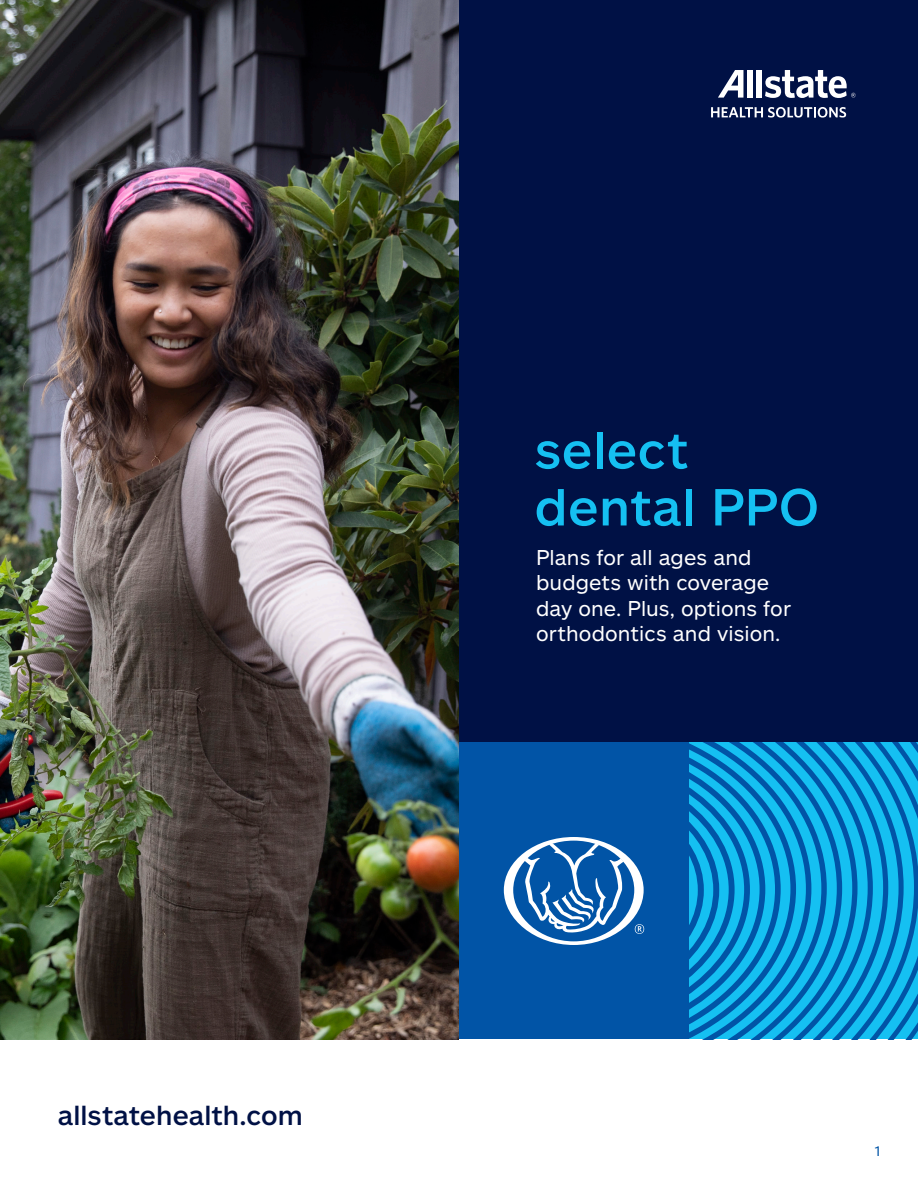
<style>
.page{position:relative;width:918px;height:1188px;background:#fff}
.page>*{position:absolute;margin:0;border:0;box-sizing:border-box;transform-origin:0 0}
.t1{font:500 51px/57px "Allstate Sans";letter-spacing:.015em;color:#15c0f2}
.t2{font:500 27px "Allstate Sans";letter-spacing:.005em;color:#001145}
.t3{font:21px/25.2px "Allstate Sans";letter-spacing:.005em;color:#fff}
.t4{font:13.5px "Allstate Sans";color:#0154a6}
</style>
<div class="page">
<img style="left:0;top:0;width:459px;height:1040px">
<div style="left:459px;top:0;width:459px;height:742px;background:#001145"></div>
<div style="left:459px;top:742px;width:230px;height:298px;background:#0154a6"></div>
<svg style="left:711px;top:70px;width:145px;height:48px"></svg>
<svg style="left:504px;top:837px;width:140px;height:108px"></svg>
<svg style="left:904px;top:742px;width:14px;height:298px;background:#0e9bd8"></svg>
<svg style="left:888px;top:742px;width:16px;height:298px;background:#0e9cd8"></svg>
<svg style="left:873px;top:742px;width:15px;height:298px;background:#0e9ad7"></svg>
<svg style="left:858px;top:742px;width:15px;height:298px;background:#0e9ad7"></svg>
<svg style="left:842px;top:742px;width:16px;height:298px;background:#0e9ad7"></svg>
<svg style="left:827px;top:742px;width:15px;height:298px;background:#0e99d6"></svg>
<svg style="left:689px;top:742px;width:138px;height:298px;background:#0d95d4"></svg>
<p class="t2" style="left:58px;top:1098px;width:247px">allstatehealth.com</p>
<p class="t1" style="left:535px;top:420px;width:286px">select dental PPO</p>
<p class="t3" style="left:536px;top:544px;width:256px">Plans for all ages and budgets with coverage day one. Plus, options for orthodontics and vision.</p>
<p class="t4" style="left:875px;top:1142px;width:7px">1</p>
</div>
